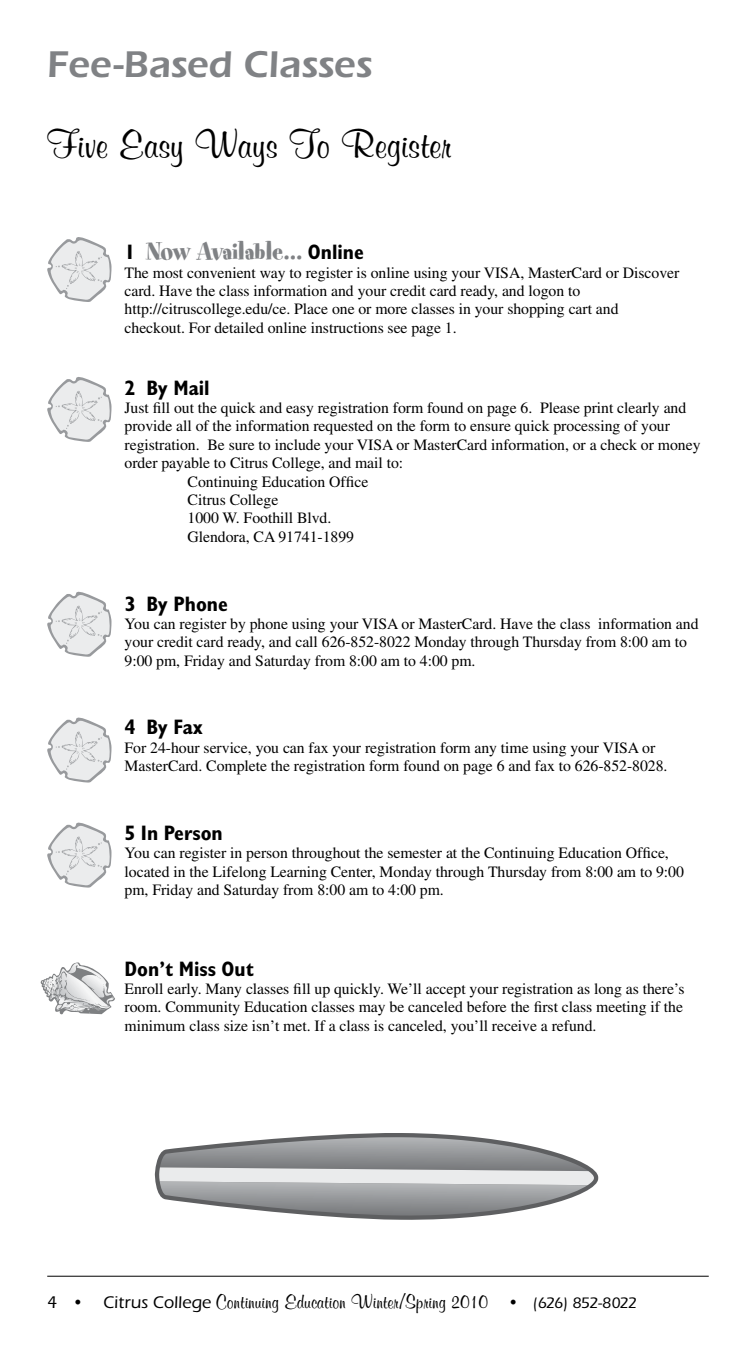
<style>
.page{position:relative;width:756px;height:1355px;background:#fff}
.page>*{position:absolute;margin:0;border:0;box-sizing:border-box;transform-origin:0 0}
.t1{font:42px "Mural Script DTC";color:#000}
.t2{font:38.5px "Eras Demi DTC";color:#808285}
.t3{font:28px "Spumoni LP";color:#808285}
.t4{font:21px "Mural Script DTC";color:#000}
.t5{font:21px "Classical Sans Bold Cond DTC";color:#000}
.t6{font:15.75px/18.4px "Times";letter-spacing:-.005em;color:#000}
.s1{font-family:"Classical Sans Bold Cond DTC";font-size:21px;color:#000}
.s2{font-family:"Eras Medium DTC";font-size:17.5px}
.s3{font-family:"Eras Medium DTC";font-size:15.75px}
</style>
<div class="page">
<hr style="left:47px;top:1275px;width:662px;height:1px;background:#000">
<svg style="left:47px;top:237px;width:65px;height:65px"></svg>
<svg style="left:47px;top:377px;width:65px;height:65px"></svg>
<svg style="left:47px;top:592px;width:65px;height:65px"></svg>
<svg style="left:47px;top:717px;width:65px;height:65px"></svg>
<svg style="left:47px;top:822px;width:65px;height:65px"></svg>
<svg style="left:41px;top:962px;width:74px;height:52px"></svg>
<svg style="left:155px;top:1133px;width:443px;height:86px"></svg>
<h2 class="t2" style="left:47px;top:41px;width:326px">Fee-Based Classes</h2>
<h1 class="t1" style="left:47px;top:120px;width:405px">Five Easy Ways To Register</h1>
<h3 class="t3" style="left:125px;top:237px;width:241px"><span class="s1">1</span> Now Available... <span class="s1">Online</span></h3>
<p class="t6" style="left:125px;top:263px;width:556px">The most convenient way to register is online using your VISA, MasterCard or Discover card. Have the class information and your credit card ready, and logon to http://citruscollege.edu/ce. Place one or more classes in your shopping cart and checkout. For detailed online instructions see page 1.</p>
<h3 class="t5" style="left:125px;top:376px;width:87px">2 By Mail</h3>
<p class="t6" style="left:125px;top:398px;width:563px">Just fill out the quick and easy registration form found on page 6. Please print clearly and</p>
<p class="t6" style="left:125px;top:417px;width:547px">provide all of the information requested on the form to ensure quick processing of your</p>
<p class="t6" style="left:125px;top:435px;width:577px">registration. Be sure to include your VISA or MasterCard information, or a check or money</p>
<p class="t6" style="left:125px;top:454px;width:280px">order payable to Citrus College, and mail to:</p>
<p class="t6" style="left:188px;top:472px;width:182px">Continuing Education Office</p>
<p class="t6" style="left:188px;top:490px;width:92px">Citrus College</p>
<p class="t6" style="left:188px;top:509px;width:145px">1000 W. Foothill Blvd.</p>
<p class="t6" style="left:188px;top:527px;width:168px">Glendora, CA 91741-1899</p>
<h3 class="t5" style="left:125px;top:591px;width:105px">3 By Phone</h3>
<p class="t6" style="left:125px;top:614px;width:576px">You can register by phone using your VISA or MasterCard. Have the class information and your credit card ready, and call 626-852-8022 Monday through Thursday from 8:00 am to<br>9:00 pm, Friday and Saturday from 8:00 am to 4:00 pm.</p>
<h3 class="t5" style="left:125px;top:715px;width:80px">4 By Fax</h3>
<p class="t6" style="left:125px;top:738px;width:544px">For 24-hour service, you can fax your registration form any time using your VISA or<br>MasterCard. Complete the registration form found on page 6 and fax to 626-852-8028.</p>
<h3 class="t5" style="left:125px;top:821px;width:100px">5 In Person</h3>
<p class="t6" style="left:125px;top:844px;width:561px">You can register in person throughout the semester at the Continuing Education Office, located in the Lifelong Learning Center, Monday through Thursday from 8:00 am to 9:00 pm, Friday and Saturday from 8:00 am to 4:00 pm.</p>
<h3 class="t5" style="left:125px;top:956px;width:131px">Don’t Miss Out</h3>
<p class="t6" style="left:125px;top:979px;width:561px;text-align:justify">Enroll early. Many classes fill up quickly. We’ll accept your registration as long as there’s room. Community Education classes may be canceled before the first class meeting if the minimum class size isn’t met. If a class is canceled, you’ll receive a refund.</p>
<h3 class="t4" style="left:47px;top:1289px;width:591px"><span class="s2">4 • Citrus College</span> Continuing Education Winter/Spring 2010 <span class="s2">•</span> <span class="s3">(626) 852-8022</span></h3>
</div>
